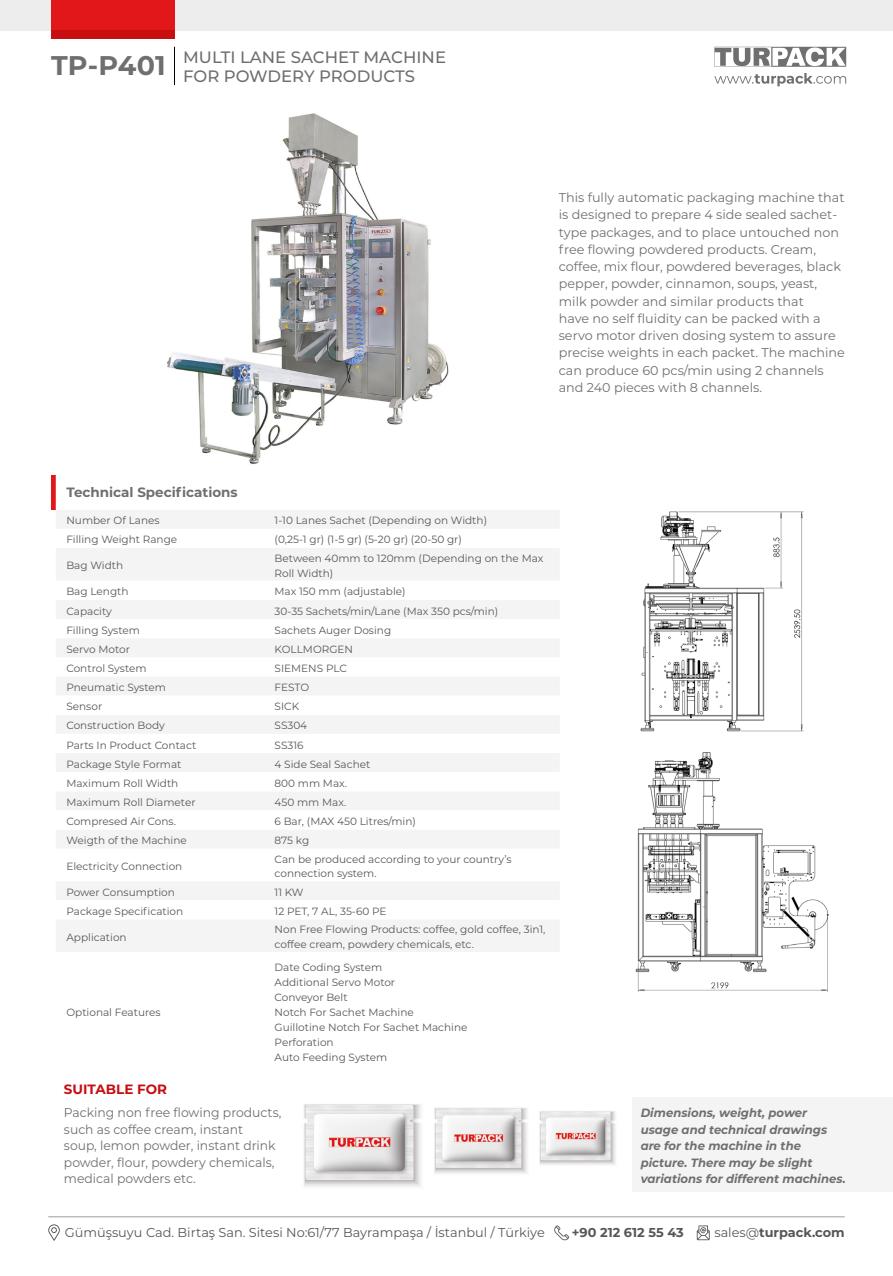
<style>
.page{position:relative;width:893px;height:1276px;background:#fff}
.page>*{position:absolute;margin:0;border:0;box-sizing:border-box;transform-origin:0 0}
.t1{font:700 27px "Montserrat";letter-spacing:.005em;color:#706f6f}
.t2{font:500 16.5px/19.5px "Montserrat";color:#706f6f}
.t3{font:700 13.5px "Montserrat";color:#706f6f}
.t4{font:700 13.5px "Montserrat";color:#c70e10}
.t5{font:12.9px "Montserrat";color:#575756}
.t6{font:700 12.9px "Montserrat";color:#575756}
.t7{font:12.75px/17.2px "Montserrat";color:#706f6f}
.t8{font:italic 700 12px/16.5px "Montserrat";color:#706f6f}
.t9{font:10.5px/15px "Montserrat";color:#575756}
.s1{font-weight:400}
</style>
<div class="page">
<img style="left:167px;top:113px;width:282px;height:351px">
<div style="left:0;top:0;width:893px;height:31px;background:#ededed"></div>
<svg style="left:714px;top:47px;width:132px;height:20px"></svg>
<svg style="left:714px;top:73px;width:132px;height:13px"></svg>
<div style="left:51px;top:0;width:123px;height:31px;background:#e11719"></div>
<div style="left:51px;top:31px;width:123px;height:8px;background:#c70e10"></div>
<hr style="left:174px;top:47px;width:1px;height:38px;background:#000">
<img style="left:635px;top:511px;width:194px;height:481px">
<div style="left:51px;top:475px;width:5px;height:35px;background:#e11719"></div>
<div style="left:56px;top:510px;width:503px;height:442px;background:#f4f4f4"></div>
<svg style="left:56px;top:529px;width:503px;height:390px"></svg>
<img style="left:268px;top:1104px;width:370px;height:114px">
<div style="left:632px;top:1097px;width:261px;height:95px;background:#f4f4f4"></div>
<svg style="left:48px;top:1224px;width:12px;height:16px"></svg>
<svg style="left:554px;top:1225px;width:15px;height:15px"></svg>
<svg style="left:697px;top:1225px;width:13px;height:15px"></svg>
<hr style="left:48px;top:1216px;width:797px;height:1px;background:#9d9d9c">
<h1 class="t1" style="left:51px;top:46px;width:116px">TP-P401</h1>
<h2 class="t2" style="left:183px;top:46px;width:264px">MULTI LANE SACHET MACHINE<br>FOR POWDERY PRODUCTS</h2>
<p class="t7" style="left:559px;top:188px;width:288px">This fully automatic packaging machine that is designed to prepare 4 side sealed sachet&shy;type packages, and to place untouched non free flowing powdered products. Cream, coffee, mix flour, powdered beverages, black pepper, powder, cinnamon, soups, yeast, milk powder and similar products that<br>have no self fluidity can be packed with a servo motor driven dosing system to assure precise weights in each packet. The machine can produce 60 pcs/min using 2 channels and 240 pieces with 8 channels.</p>
<p class="t3" style="left:66px;top:482px;width:173px">Technical Specifications</p>
<p class="t9" style="left:66px;top:513px;width:95px">Number Of Lanes</p>
<p class="t9" style="left:275px;top:513px;width:214px">1-10 Lanes Sachet (Depending on Width)</p>
<p class="t9" style="left:66px;top:532px;width:112px">Filling Weight Range</p>
<p class="t9" style="left:275px;top:532px;width:189px">(0,25-1 gr) (1-5 gr) (5-20 gr) (20-50 gr)</p>
<p class="t9" style="left:66px;top:558px;width:58px">Bag Width</p>
<p class="t9" style="left:275px;top:550px;width:270px">Between 40mm to 120mm (Depending on the Max<br>Roll Width)</p>
<p class="t9" style="left:66px;top:584px;width:64px">Bag Length</p>
<p class="t9" style="left:275px;top:584px;width:133px">Max 150 mm (adjustable)</p>
<p class="t9" style="left:66px;top:603px;width:47px">Capacity</p>
<p class="t9" style="left:275px;top:603px;width:225px">30-35 Sachets/min/Lane (Max 350 pcs/min)</p>
<p class="t9" style="left:66px;top:622px;width:75px">Filling System</p>
<p class="t9" style="left:275px;top:622px;width:118px">Sachets Auger Dosing</p>
<p class="t9" style="left:66px;top:641px;width:65px">Servo Motor</p>
<p class="t9" style="left:275px;top:641px;width:80px">KOLLMORGEN</p>
<p class="t9" style="left:66px;top:660px;width:82px">Control System</p>
<p class="t9" style="left:275px;top:660px;width:74px">SIEMENS PLC</p>
<p class="t9" style="left:66px;top:679px;width:101px">Pneumatic System</p>
<p class="t9" style="left:275px;top:679px;width:36px">FESTO</p>
<p class="t9" style="left:66px;top:698px;width:37px">Sensor</p>
<p class="t9" style="left:275px;top:698px;width:26px">SICK</p>
<p class="t9" style="left:66px;top:718px;width:100px">Construction Body</p>
<p class="t9" style="left:275px;top:718px;width:34px">SS304</p>
<p class="t9" style="left:66px;top:737px;width:131px">Parts In Product Contact</p>
<p class="t9" style="left:275px;top:737px;width:30px">SS316</p>
<p class="t9" style="left:66px;top:756px;width:117px">Package Style Format</p>
<p class="t9" style="left:275px;top:756px;width:97px">4 Side Seal Sachet</p>
<p class="t9" style="left:66px;top:775px;width:114px">Maximum Roll Width</p>
<p class="t9" style="left:275px;top:775px;width:74px">800 mm Max.</p>
<p class="t9" style="left:66px;top:794px;width:131px">Maximum Roll Diameter</p>
<p class="t9" style="left:275px;top:794px;width:73px">450 mm Max.</p>
<p class="t9" style="left:66px;top:813px;width:111px">Compresed Air Cons.</p>
<p class="t9" style="left:275px;top:813px;width:143px">6 Bar, (MAX 450 Litres/min)</p>
<p class="t9" style="left:66px;top:832px;width:122px">Weigth of the Machine</p>
<p class="t9" style="left:275px;top:832px;width:36px">875 kg</p>
<p class="t9" style="left:66px;top:858px;width:117px">Electricity Connection</p>
<p class="t9" style="left:275px;top:851px;width:239px;line-height:14.5px">Can be produced according to your country’s connection system.</p>
<p class="t9" style="left:66px;top:884px;width:110px">Power Consumption</p>
<p class="t9" style="left:275px;top:884px;width:31px">11 KW</p>
<p class="t9" style="left:66px;top:903px;width:118px">Package Specification</p>
<p class="t9" style="left:275px;top:903px;width:113px">12 PET, 7 AL, 35-60 PE</p>
<p class="t9" style="left:66px;top:929px;width:62px">Application</p>
<p class="t9" style="left:275px;top:921px;width:272px">Non Free Flowing Products: coffee, gold coffee, 3in1, coffee cream, powdery chemicals, etc.</p>
<p class="t9" style="left:66px;top:1004px;width:96px">Optional Features</p>
<p class="t9" style="left:275px;top:959px;width:194px">Date Coding System<br>Additional Servo Motor<br>Conveyor Belt<br>Notch For Sachet Machine<br>Guillotine Notch For Sachet Machine<br>Perforation<br>Auto Feeding System</p>
<p class="t4" style="left:64px;top:1080px;width:105px">SUITABLE FOR</p>
<p class="t7" style="left:64px;top:1104px;width:219px;line-height:16.5px">Packing non free flowing products, such as coffee cream, instant<br>soup, lemon powder, instant drink powder, flour, powdery chemicals, medical powders etc.</p>
<p class="t8" style="left:641px;top:1104px;width:207px">Dimensions, weight, power usage and technical drawings are for the machine in the picture. There may be slight variations for different machines.</p>
<p class="t5" style="left:65px;top:1223px;width:482px">Gümüşsuyu Cad. Birtaş San. Sitesi No:61/77 Bayrampaşa / İstanbul / Türkiye</p>
<p class="t6" style="left:572px;top:1223px;width:113px">+90 212 612 55 43</p>
<p class="t6" style="left:714px;top:1223px;width:132px"><span class="s1">sales@</span>turpack.com</p>
</div>
